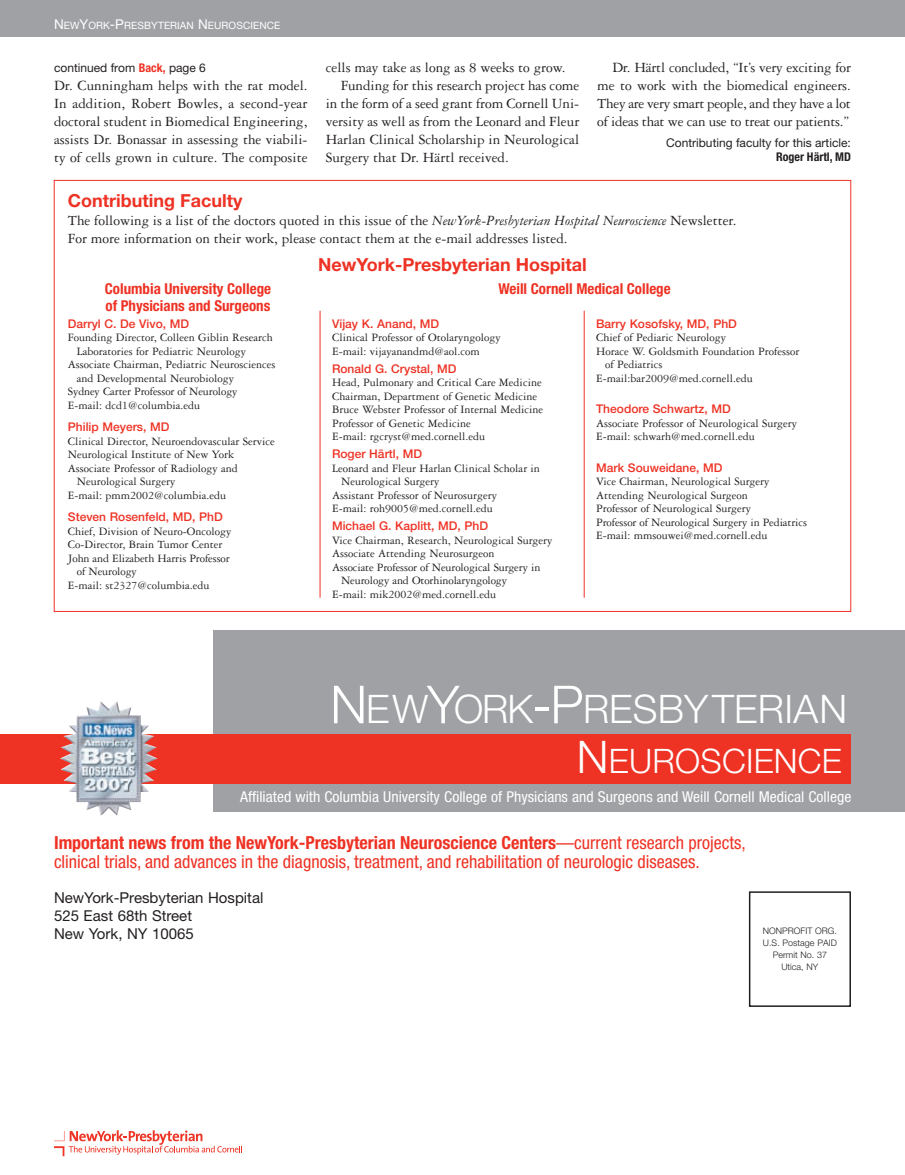
<style>
.page{position:relative;width:905px;height:1175px;background:#fff}
.page>*{position:absolute;margin:0;border:0;box-sizing:border-box;transform-origin:0 0}
.t1{font:300 39.3px "Helvetica Neue";letter-spacing:.005em;color:#fff}
.t2{font:300 33.75px "Helvetica Neue";letter-spacing:.005em;color:#fff}
.t3{font:condensed 18px/19.5px "Helvetica Neue";color:#ee3224}
.t4{font:700 18px "Helvetica Neue";color:#ee3224}
.t5{font:15px/18px "Garamond Three";color:#231f20;text-align:justify}
.t6{font:condensed 15px "Helvetica Neue";color:#fff;scale:1.05 1}
.t7{font:700 condensed 15px/16.5px "Helvetica Neue";color:#ee3224}
.t8{font:15px/18px "Helvetica Neue";color:#231f20}
.t9{font:12px/13.5px "Garamond Three";color:#231f20}
.t10{font:500 12px "Helvetica Neue";color:#ee3224}
.t11{font:12px "Helvetica Neue";color:#231f20}
.t12{font:700 condensed 12px "Helvetica Neue";color:#231f20}
.t13{font:10.2px "Helvetica Neue";letter-spacing:.005em;color:#fff}
.t14{font:300 9px "Helvetica Neue";color:#231f20}
.s1{font-size:13.5px}
.s2{font-weight:700;font-stretch:condensed;color:#ee3224}
.s3{font-style:italic}
.s4{font-size:52.5px}
.s5{font-size:45px}
.s6{font-weight:700}
</style>
<div class="page">
<div style="left:0;top:0;width:904px;height:36px;background:#9fa1a4"></div>
<div style="left:213px;top:630px;width:691px;height:182px;background:#9fa1a4"></div>
<div style="left:0;top:734px;width:850px;height:49px;background:#ee3224"></div>
<svg style="left:54px;top:1130px;width:188px;height:26px"></svg>
<div style="left:748px;top:891px;width:102px;height:115px;border:2px solid #231f20"></div>
<img style="left:60px;top:701px;width:98px;height:114px">
<hr style="left:320px;top:311px;width:1px;height:286px;background:#ee3224">
<hr style="left:584px;top:311px;width:1px;height:286px;background:#ee3224">
<p class="t13" style="left:54px;top:19px;width:228px"><span class="s1">N</span>EW<span class="s1">Y</span>ORK<span class="s1">-P</span>RESBYTERIAN <span class="s1">N</span>EUROSCIENCE</p>
<p class="t11" style="left:54px;top:61px;width:153px">continued from <span class="s2">Back,</span> page 6</p>
<p class="t5" style="left:54px;top:76px;width:255px">Dr. Cunningham helps with the rat model.<br>In addition, Robert Bowles, a second-year doctoral student in Biomedical Engineering, assists Dr. Bonassar in assessing the viabili&shy;ty of cells grown in culture. The composite</p>
<p class="t5" style="left:326px;top:58px;width:241px">cells may take as long as 8 weeks to grow.</p>
<p class="t5" style="left:340px;top:76px;width:240px">Funding for this research project has come</p>
<p class="t5" style="left:326px;top:94px;width:255px">in the form of a seed grant from Cornell Uni-</p>
<p class="t5" style="left:326px;top:112px;width:255px">versity as well as from the Leonard and Fleur</p>
<p class="t5" style="left:326px;top:130px;width:255px">Harlan Clinical Scholarship in Neurological</p>
<p class="t5" style="left:326px;top:148px;width:185px">Surgery that Dr. Härtl received.</p>
<p class="t5" style="left:597px;top:58px;width:255px;text-indent:15px">Dr. Härtl concluded, “It’s very exciting for me to work with the biomedical engineers.<br>They are very smart people, and they have a lot of ideas that we can use to treat our patients.”</p>
<p class="t11" style="left:666px;top:136px;width:186px">Contributing faculty for this article:</p>
<p class="t12" style="left:776px;top:149px;width:76px">Roger Härtl, MD</p>
<h3 class="t4" style="left:68px;top:189px;width:176px">Contributing Faculty</h3>
<p class="t5" style="left:68px;top:211px;width:670px">The following is a list of the doctors quoted in this issue of the <span class="s3">NewYork-Presbyterian Hospital Neuroscience</span> Newsletter.<br>For more information on their work, please contact them at the e-mail addresses listed.</p>
<h3 class="t4" style="left:318px;top:253px;width:270px">NewYork-Presbyterian Hospital</h3>
<p class="t7" style="left:105px;top:280px;width:168px">Columbia University College of Physicians and Surgeons</p>
<p class="t7" style="left:498px;top:280px;width:174px">Weill Cornell Medical College</p>
<p class="t10" style="left:68px;top:316px;width:123px">Darryl C. De Vivo, MD</p>
<p class="t9" style="left:68px;top:330px;width:206px">Founding Director, Colleen Giblin Research</p>
<p class="t9" style="left:77px;top:344px;width:171px">Laboratories for Pediatric Neurology</p>
<p class="t9" style="left:68px;top:357px;width:209px">Associate Chairman, Pediatric Neurosciences</p>
<p class="t9" style="left:77px;top:371px;width:159px">and Developmental Neurobiology</p>
<p class="t9" style="left:68px;top:384px;width:171px">Sydney Carter Professor of Neurology</p>
<p class="t9" style="left:68px;top:398px;width:134px">E-mail: dcd1@columbia.edu</p>
<p class="t10" style="left:68px;top:420px;width:103px">Philip Meyers, MD</p>
<p class="t9" style="left:68px;top:434px;width:208px">Clinical Director, Neuroendovascular Service</p>
<p class="t9" style="left:68px;top:447px;width:168px">Neurological Institute of New York</p>
<p class="t9" style="left:68px;top:461px;width:171px">Associate Professor of Radiology and</p>
<p class="t9" style="left:77px;top:474px;width:100px">Neurological Surgery</p>
<p class="t9" style="left:68px;top:488px;width:160px">E-mail: pmm2002@columbia.edu</p>
<p class="t10" style="left:68px;top:510px;width:156px">Steven Rosenfeld, MD, PhD</p>
<p class="t9" style="left:68px;top:524px;width:165px">Chief, Division of Neuro-Oncology</p>
<p class="t9" style="left:68px;top:537px;width:156px">Co-Director, Brain Tumor Center</p>
<p class="t9" style="left:68px;top:551px;width:163px">John and Elizabeth Harris Professor</p>
<p class="t9" style="left:77px;top:564px;width:61px">of Neurology</p>
<p class="t9" style="left:68px;top:578px;width:143px">E-mail: st2327@columbia.edu</p>
<p class="t10" style="left:332px;top:316px;width:109px">Vijay K. Anand, MD</p>
<p class="t9" style="left:332px;top:330px;width:170px">Clinical Professor of Otolaryngology<br>E-mail: vijayanandmd@aol.com</p>
<p class="t10" style="left:332px;top:361px;width:126px">Ronald G. Crystal, MD</p>
<p class="t9" style="left:332px;top:375px;width:212px">Head, Pulmonary and Critical Care Medicine Chairman, Department of Genetic Medicine Bruce Webster Professor of Internal Medicine Professor of Genetic Medicine<br>E-mail: rgcryst@med.cornell.edu</p>
<p class="t10" style="left:332px;top:447px;width:92px">Roger Härtl, MD</p>
<p class="t9" style="left:332px;top:461px;width:209px">Leonard and Fleur Harlan Clinical Scholar in</p>
<p class="t9" style="left:341px;top:474px;width:100px">Neurological Surgery</p>
<p class="t9" style="left:332px;top:488px;width:166px">Assistant Professor of Neurosurgery</p>
<p class="t9" style="left:332px;top:501px;width:162px">E-mail: roh9005@med.cornell.edu</p>
<p class="t10" style="left:332px;top:519px;width:158px">Michael G. Kaplitt, MD, PhD</p>
<p class="t9" style="left:332px;top:533px;width:222px">Vice Chairman, Research, Neurological Surgery</p>
<p class="t9" style="left:332px;top:546px;width:164px">Associate Attending Neurosurgeon</p>
<p class="t9" style="left:332px;top:560px;width:210px">Associate Professor of Neurological Surgery in</p>
<p class="t9" style="left:341px;top:573px;width:168px">Neurology and Otorhinolaryngology</p>
<p class="t9" style="left:332px;top:587px;width:165px">E-mail: mik2002@med.cornell.edu</p>
<p class="t10" style="left:596px;top:316px;width:142px">Barry Kosofsky, MD, PhD</p>
<p class="t9" style="left:596px;top:330px;width:131px">Chief of Pediaric Neurology</p>
<p class="t9" style="left:596px;top:344px;width:205px">Horace W. Goldsmith Foundation Professor</p>
<p class="t9" style="left:605px;top:357px;width:59px">of Pediatrics</p>
<p class="t9" style="left:596px;top:371px;width:158px">E-mail:bar2009@med.cornell.edu</p>
<p class="t10" style="left:596px;top:402px;width:136px">Theodore Schwartz, MD</p>
<p class="t9" style="left:596px;top:416px;width:202px">Associate Professor of Neurological Surgery<br>E-mail: schwarh@med.cornell.edu</p>
<p class="t10" style="left:596px;top:460px;width:128px">Mark Souweidane, MD</p>
<p class="t9" style="left:596px;top:474px;width:212px">Vice Chairman, Neurological Surgery Attending Neurological Surgeon<br>Professor of Neurological Surgery<br>Professor of Neurological Surgery in Pediatrics E-mail: mmsouwei@med.cornell.edu</p>
<h1 class="t1" style="left:330px;top:685px;width:513px"><span class="s4">N</span>EW<span class="s4">Y</span>ORK<span class="s4">-P</span>RESBYTERIAN</h1>
<h2 class="t2" style="left:577px;top:740px;width:266px"><span class="s5">N</span>EUROSCIENCE</h2>
<p class="t6" style="left:240px;top:788px;width:583px">Affiliated with Columbia University College of Physicians and Surgeons and Weill Cornell Medical College</p>
<h3 class="t3" style="left:54px;top:832px;width:693px"><span class="s6">Important news from the NewYork-Presbyterian Neuroscience Centers</span>—current research projects, clinical trials, and advances in the diagnosis, treatment, and rehabilitation of neurologic diseases.</h3>
<p class="t8" style="left:54px;top:888px;width:211px">NewYork-Presbyterian Hospital<br>525 East 68th Street<br>New York, NY 10065</p>
<p class="t14" style="left:762px;top:925px;width:13px">Nonprofit</p>
<p class="t14" style="left:815px;top:925px;width:23px">Org.</p>
<p class="t14" style="left:763px;top:937px;width:75px">U.S. Postage PAID</p>
<p class="t14" style="left:772px;top:949px;width:56px">Permit No. 37</p>
<p class="t14" style="left:781px;top:961px;width:38px">Utica, NY</p>
</div>
